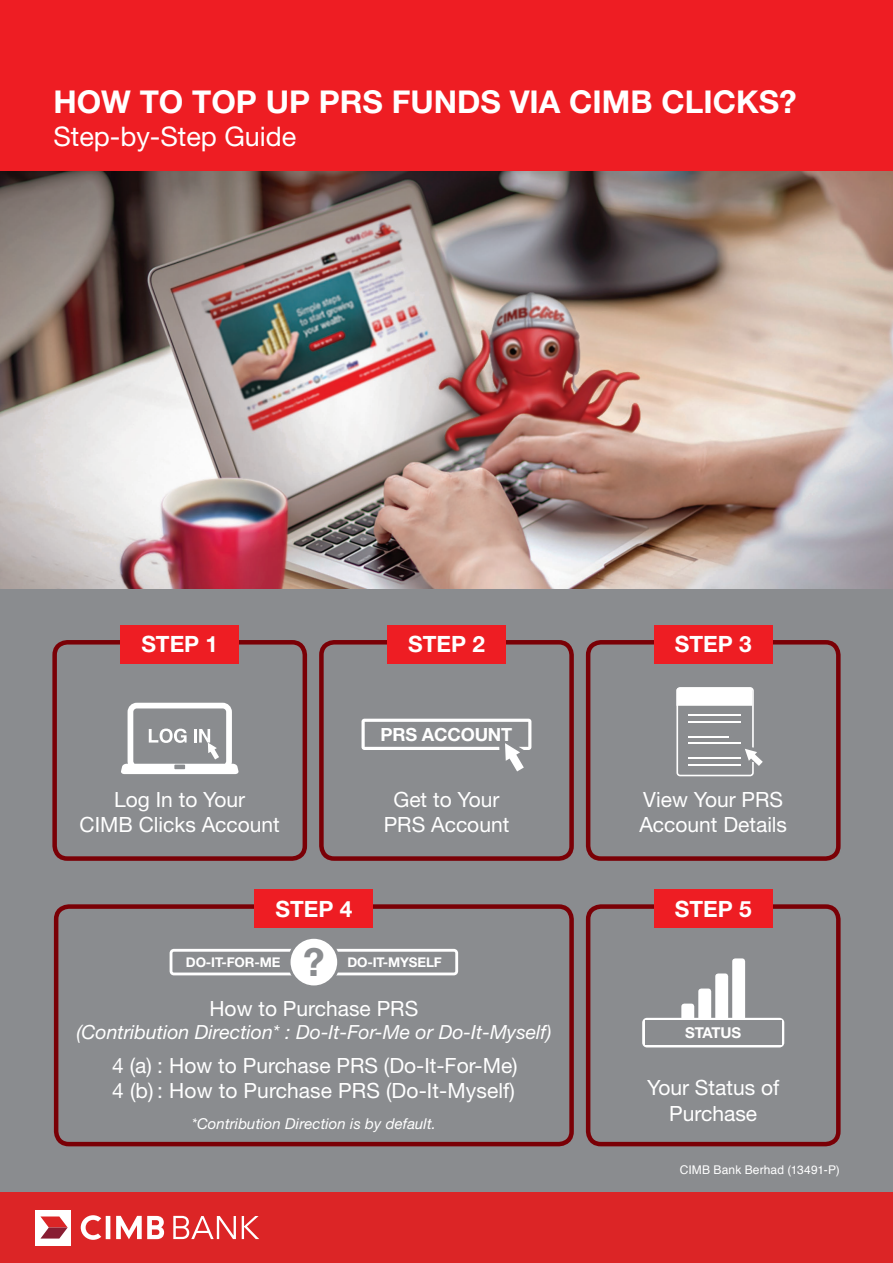
<style>
.page{position:relative;width:893px;height:1263px;background:#fff}
.page>*{position:absolute;margin:0;border:0;box-sizing:border-box;transform-origin:0 0}
.t1{font:700 38.7px "Helvetica Neue LT Std";color:#8a8c8f}
.t2{font:700 31.5px "Helvetica Neue LT Std";color:#fff}
.t3{font:27px "Helvetica Neue LT Std";color:#fff}
.t4{font:700 22.5px "Helvetica Neue LT Std";color:#fff}
.t5{font:21px/25.2px "Helvetica Neue LT Std";color:#fff;text-align:center}
.t6{font:italic 19.5px "Helvetica Neue LT Std";color:#fff}
.t7{font:700 18.15px "Helvetica Neue LT Std";letter-spacing:-.01em;color:#fff}
.t8{font:italic 15px "Helvetica Neue LT Std";letter-spacing:.005em;color:#fff}
.t9{font:700 15px "Helvetica Neue LT Std";letter-spacing:-.01em;color:#fff}
.t10{font:700 13.35px "Helvetica Neue LT Std";letter-spacing:-.01em;color:#fff}
.t11{font:12px "Helvetica";letter-spacing:.01em;color:#fff}
</style>
<div class="page">
<div style="left:0;top:583px;width:893px;height:617px;background:#8a8c8f"></div>
<img style="left:0;top:170px;width:893px;height:418px">
<svg style="left:362px;top:719px;width:169px;height:52px"></svg>
<div style="left:732px;top:958px;width:13px;height:66px;background:#fff;border-radius:3px"></div>
<div style="left:715px;top:973px;width:13px;height:51px;background:#fff;border-radius:3px"></div>
<div style="left:698px;top:988px;width:13px;height:36px;background:#fff;border-radius:3px"></div>
<div style="left:681px;top:1003px;width:13px;height:21px;background:#fff;border-radius:3px"></div>
<svg style="left:642px;top:1018px;width:142px;height:29px"></svg>
<div style="left:645px;top:1020px;width:136px;height:25px;background:#8a8c8f"></div>
<div style="left:54px;top:904px;width:520px;height:242px;border:4px solid #7a0006;border-radius:13px"></div>
<svg style="left:121px;top:703px;width:118px;height:71px"></svg>
<div style="left:52px;top:640px;width:255px;height:221px;border:4px solid #7a0006;border-radius:13px"></div>
<div style="left:120px;top:625px;width:119px;height:38px;background:#ee1d23"></div>
<div style="left:319px;top:640px;width:255px;height:221px;border:4px solid #7a0006;border-radius:13px"></div>
<div style="left:387px;top:625px;width:119px;height:38px;background:#ee1d23"></div>
<svg style="left:676px;top:687px;width:87px;height:89px"></svg>
<div style="left:586px;top:640px;width:255px;height:221px;border:4px solid #7a0006;border-radius:13px"></div>
<div style="left:654px;top:625px;width:119px;height:38px;background:#ee1d23"></div>
<div style="left:586px;top:904px;width:255px;height:242px;border:4px solid #7a0006;border-radius:13px"></div>
<div style="left:654px;top:889px;width:119px;height:38px;background:#ee1d23"></div>
<div style="left:254px;top:889px;width:119px;height:38px;background:#ee1d23"></div>
<svg style="left:170px;top:949px;width:121px;height:26px"></svg>
<svg style="left:337px;top:949px;width:121px;height:26px"></svg>
<div style="left:289px;top:937px;width:50px;height:50px;background:#fff;border-radius:50%"></div>
<div style="left:288px;top:936px;width:52px;height:52px;border:3px solid #8a8c8f;border-radius:50%"></div>
<div style="left:0;top:1192px;width:893px;height:71px;background:#dc2526"></div>
<div style="left:36px;top:1210px;width:35px;height:35px;background:#fff"></div>
<svg style="left:40px;top:1216px;width:28px;height:22px"></svg>
<svg style="left:81px;top:1215px;width:83px;height:25px"></svg>
<svg style="left:173px;top:1216px;width:63px;height:23px"></svg>
<svg style="left:242px;top:1216px;width:17px;height:23px"></svg>
<div style="left:0;top:0;width:893px;height:170px;background:#ee1d23"></div>
<p class="t2" style="left:53px;top:82px;width:745px">HOW TO TOP UP PRS FUNDS VIA CIMB CLICKS?</p>
<p class="t3" style="left:53px;top:120px;width:245px">Step-by-Step Guide</p>
<p class="t4" style="left:141px;top:630px;width:78px">STEP 1</p>
<p class="t5" style="left:80px;top:786px;width:202px">Log In to Your<br>CIMB Clicks Account</p>
<p class="t4" style="left:408px;top:630px;width:78px">STEP 2</p>
<p class="t7" style="left:381px;top:723px;width:133px">PRS ACCOUNT</p>
<p class="t5" style="left:384px;top:786px;width:127px">Get to Your<br>PRS Account</p>
<p class="t4" style="left:675px;top:630px;width:78px">STEP 3</p>
<p class="t5" style="left:639px;top:786px;width:149px;text-align:left">View Your PRS<br>Account Details</p>
<p class="t4" style="left:275px;top:894px;width:78px">STEP 4</p>
<p class="t4" style="left:675px;top:894px;width:78px">STEP 5</p>
<p class="t10" style="left:186px;top:954px;width:96px">DO-IT-FOR-ME</p>
<p class="t1" style="left:303px;top:938px;width:23px">?</p>
<p class="t10" style="left:347px;top:954px;width:96px">DO-IT-MYSELF</p>
<p class="t5" style="left:209px;top:995px;width:210px">How to Purchase PRS</p>
<p class="t6" style="left:76px;top:1021px;width:476px">(Contribution Direction* : Do-It-For-Me or Do-It-Myself)</p>
<p class="t5" style="left:112px;top:1053px;width:407px">4 (a) : How to Purchase PRS (Do-It-For-Me)</p>
<p class="t5" style="left:112px;top:1078px;width:404px">4 (b) : How to Purchase PRS (Do-It-Myself)</p>
<p class="t8" style="left:192px;top:1114px;width:246px">*Contribution Direction is by default.</p>
<p class="t9" style="left:685px;top:1023px;width:58px">STATUS</p>
<p class="t5" style="left:647px;top:1075px;width:134px">Your Status of<br>Purchase</p>
<p class="t11" style="left:680px;top:1160px;width:161px">CIMB Bank Berhad (13491-P)</p>
</div>
